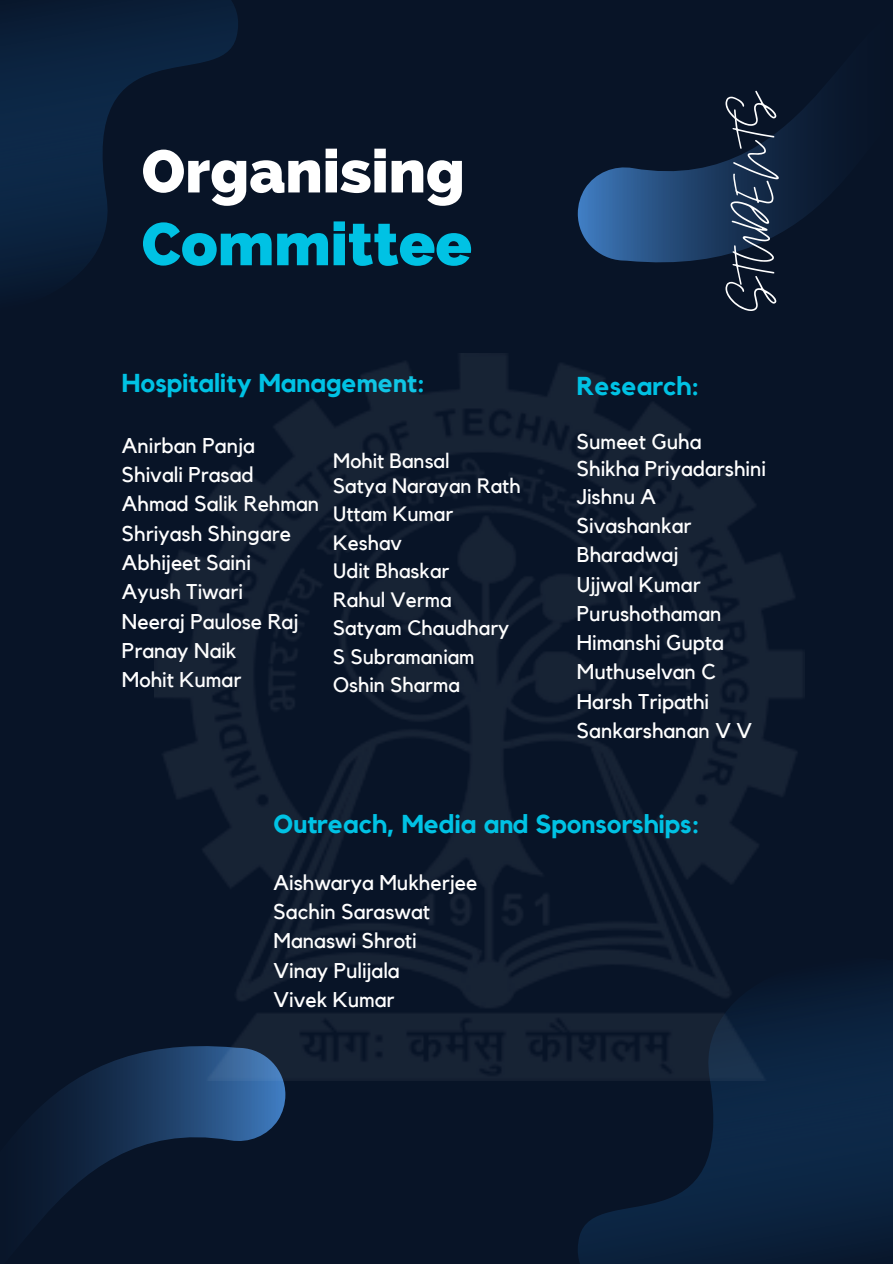
<style>
.page{position:relative;width:893px;height:1264px;background:#fff}
.page>*{position:absolute;margin:0;border:0;box-sizing:border-box;transform-origin:0 0}
.t1{font:63px "Moon Time";color:#fff}
.t2{font:800 60px "Raleway";color:#fff}
.t3{font:800 60px "Raleway";color:#00c2e4}
.t4{font:700 25.8px "Kollektif";color:#00c2e4}
.t5{font:21.3px "Kollektif";color:#fff}
.t6{font:20.85px "Kollektif";color:#fff}
</style>
<div class="page">
<div style="left:0;top:0;width:892px;height:1263px;background:#081427"></div>
<svg style="left:577px;top:88px;width:247px;height:175px"></svg>
<svg style="left:40px;top:1050px;width:245px;height:170px"></svg>
<svg style="left:0;top:0;width:238px;height:284px"></svg>
<svg style="left:561px;top:977px;width:331px;height:286px"></svg>
<img style="left:155px;top:353px;width:649px;height:727px">
<p class="t2" style="left:142px;top:136px;width:324px">Organising</p>
<p class="t3" style="left:142px;top:209px;width:332px">Committee</p>
<h1 class="t4" style="left:122px;top:371px;width:304px">Hospitality Management:</h1>
<h2 class="t5" style="left:122px;top:436px;width:134px">Anirban Panja</h2>
<h2 class="t5" style="left:122px;top:465px;width:133px">Shivali Prasad</h2>
<h3 class="t5" style="left:122px;top:494px;width:199px">Ahmad Salik Rehman</h3>
<p class="t5" style="left:122px;top:523px;width:171px">Shriyash Shingare</p>
<p class="t5" style="left:122px;top:553px;width:130px">Abhijeet Saini</p>
<p class="t5" style="left:122px;top:582px;width:122px">Ayush Tiwari</p>
<p class="t5" style="left:122px;top:611px;width:178px">Neeraj Paulose Raj</p>
<p class="t5" style="left:122px;top:640px;width:116px">Pranay Naik</p>
<p class="t5" style="left:122px;top:670px;width:121px">Mohit Kumar</p>
<p class="t6" style="left:333px;top:451px;width:118px">Mohit Bansal</p>
<p class="t6" style="left:333px;top:476px;width:189px">Satya Narayan Rath</p>
<p class="t6" style="left:333px;top:504px;width:122px">Uttam Kumar</p>
<p class="t6" style="left:333px;top:533px;width:70px">Keshav</p>
<p class="t6" style="left:333px;top:561px;width:118px">Udit Bhaskar</p>
<p class="t6" style="left:333px;top:590px;width:120px">Rahul Verma</p>
<p class="t6" style="left:333px;top:618px;width:177px">Satyam Chaudhary</p>
<p class="t6" style="left:333px;top:647px;width:143px">S Subramaniam</p>
<p class="t6" style="left:333px;top:675px;width:128px">Oshin Sharma</p>
<p class="t1" style="left:715px;top:311px;width:222px;rotate:-90deg">STUDENTS</p>
<p class="t4" style="left:577px;top:374px;width:124px">Research:</p>
<p class="t5" style="left:577px;top:431px;width:126px">Sumeet Guha</p>
<p class="t5" style="left:577px;top:458px;width:190px">Shikha Priyadarshini</p>
<p class="t5" style="left:577px;top:486px;width:81px">Jishnu A</p>
<h3 class="t5" style="left:577px;top:516px;width:116px">Sivashankar</h3>
<p class="t5" style="left:577px;top:545px;width:103px">Bharadwaj</p>
<p class="t5" style="left:577px;top:574px;width:125px">Ujjwal Kumar</p>
<p class="t5" style="left:577px;top:603px;width:146px">Purushothaman</p>
<p class="t5" style="left:577px;top:633px;width:148px">Himanshi Gupta</p>
<p class="t5" style="left:577px;top:662px;width:141px">Muthuselvan C</p>
<p class="t5" style="left:577px;top:691px;width:134px">Harsh Tripathi</p>
<p class="t5" style="left:577px;top:720px;width:177px">Sankarshanan V V</p>
<p class="t4" style="left:273px;top:812px;width:427px">Outreach, Media and Sponsorships:</p>
<p class="t5" style="left:273px;top:872px;width:205px">Aishwarya Mukherjee</p>
<p class="t5" style="left:273px;top:901px;width:158px">Sachin Saraswat</p>
<h3 class="t5" style="left:273px;top:931px;width:144px">Manaswi Shroti</h3>
<p class="t5" style="left:273px;top:960px;width:127px">Vinay Pulijala</p>
<p class="t5" style="left:273px;top:989px;width:123px">Vivek Kumar</p>
</div>
